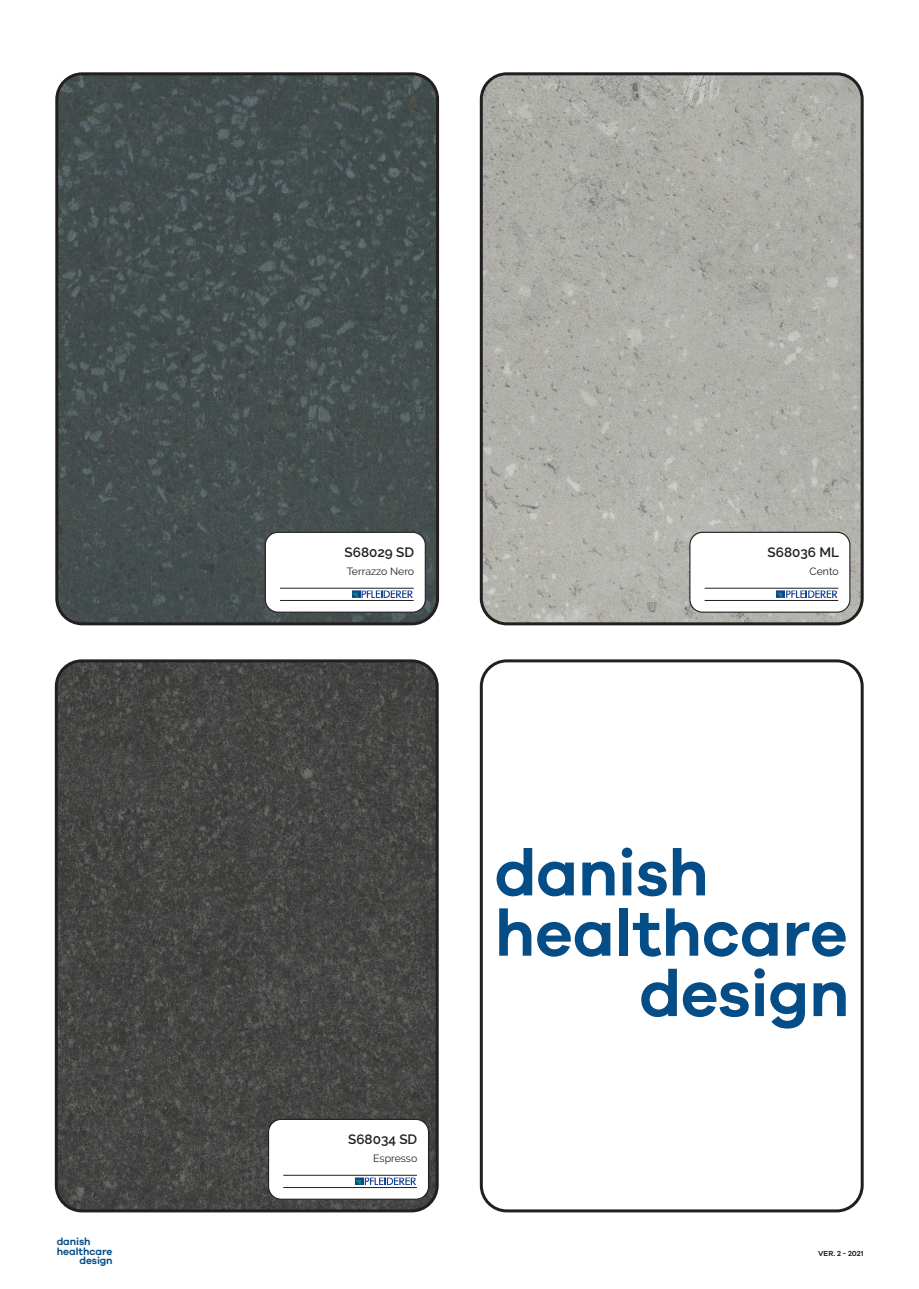
<style>
.page{position:relative;width:919px;height:1289px;background:#fff}
.page>*{position:absolute;margin:0;border:0;box-sizing:border-box;transform-origin:0 0}
.t1{font:600 65.7px "Galano Grotesque";letter-spacing:-.01em;color:#054d87}
.t2{font:600 13.5px "Raleway";color:#231f20}
.t3{font:10.5px "Raleway";color:#231f20}
.t4{font:600 10.35px "Galano Grotesque";letter-spacing:-.01em;color:#054d87}
.t5{font:600 7.5px "Galano Grotesque";color:#231f20}
</style>
<div class="page">
<img style="left:59px;top:76px;width:377px;height:548px">
<div style="left:55px;top:72px;width:384px;height:553px;border:3px solid #231f20;border-radius:26px"></div>
<div style="left:265px;top:532px;width:160px;height:80px;background:#fff;border-radius:13px"></div>
<div style="left:265px;top:531px;width:161px;height:81px;border:1px solid #231f20;border-radius:13px"></div>
<svg style="left:353px;top:592px;width:58px;height:4px"></svg>
<div style="left:350px;top:589px;width:64px;height:10px;border:2px solid #fff"></div>
<hr style="left:280px;top:600px;width:133px;height:1px;background:#231f20">
<hr style="left:280px;top:588px;width:133px;height:1px;background:#231f20">
<img style="left:483px;top:76px;width:379px;height:548px">
<div style="left:479px;top:72px;width:384px;height:553px;border:3px solid #231f20;border-radius:26px"></div>
<div style="left:689px;top:532px;width:160px;height:80px;background:#fff;border-radius:13px"></div>
<div style="left:689px;top:531px;width:161px;height:81px;border:1px solid #231f20;border-radius:13px"></div>
<svg style="left:777px;top:592px;width:59px;height:4px"></svg>
<div style="left:774px;top:589px;width:65px;height:10px;border:2px solid #fff"></div>
<hr style="left:704px;top:600px;width:134px;height:1px;background:#231f20">
<hr style="left:704px;top:588px;width:134px;height:1px;background:#231f20">
<img style="left:56px;top:663px;width:381px;height:547px">
<div style="left:55px;top:659px;width:383px;height:553px;border:3px solid #231f20;border-radius:26px"></div>
<div style="left:268px;top:1119px;width:160px;height:80px;background:#fff;border-radius:13px"></div>
<div style="left:268px;top:1118px;width:161px;height:81px;border:1px solid #231f20;border-radius:13px"></div>
<svg style="left:356px;top:1178px;width:58px;height:5px"></svg>
<div style="left:353px;top:1175px;width:64px;height:11px;border:2px solid #fff"></div>
<hr style="left:283px;top:1187px;width:134px;height:1px;background:#231f20">
<hr style="left:283px;top:1174px;width:134px;height:1px;background:#231f20">
<div style="left:480px;top:659px;width:383px;height:553px;border:3px solid #231f20;border-radius:26px"></div>
<p class="t4" style="left:57px;top:1235px;width:35px">danish</p>
<p class="t4" style="left:57px;top:1244px;width:57px">healthcare</p>
<p class="t4" style="left:80px;top:1254px;width:35px">design</p>
<p class="t2" style="left:344px;top:544px;width:71px">S68029 SD</p>
<p class="t3" style="left:347px;top:565px;width:69px">Terrazzo Nero</p>
<p class="t2" style="left:767px;top:544px;width:73px">S68036 ML</p>
<p class="t3" style="left:809px;top:565px;width:31px">Cento</p>
<p class="t2" style="left:348px;top:1130px;width:71px">S68034 SD</p>
<p class="t3" style="left:373px;top:1152px;width:45px">Espresso</p>
<h1 class="t1" style="left:494px;top:833px;width:216px">danish</h1>
<h1 class="t1" style="left:494px;top:893px;width:354px">healthcare</h1>
<h1 class="t1" style="left:639px;top:953px;width:212px">design</h1>
<p class="t5" style="left:818px;top:1248px;width:47px">VER. 2 - 2021</p>
</div>
